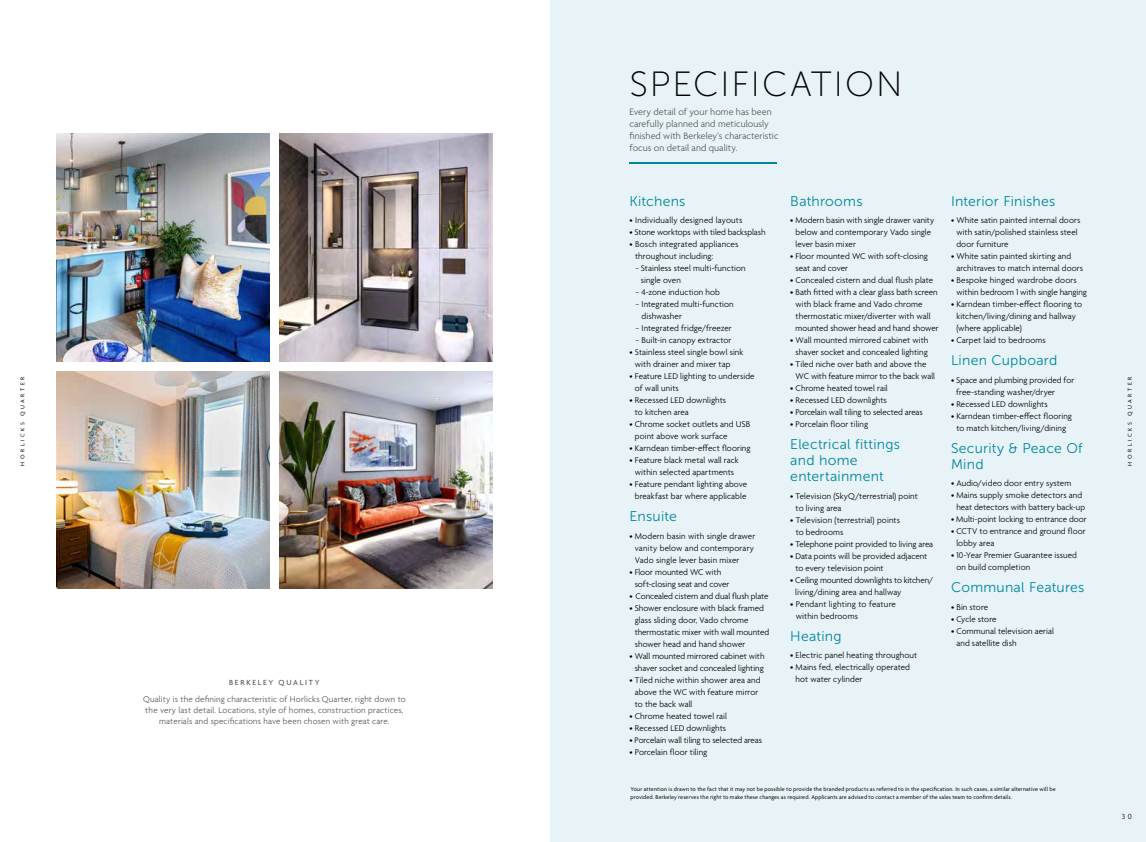
<style>
.page{position:relative;width:1146px;height:842px;background:#fff}
.page>*{position:absolute;margin:0;border:0;box-sizing:border-box;transform-origin:0 0}
.t1{font:35px "Museo Sans 100";letter-spacing:.055em;color:#000}
.t2{font:14px/16px "Museo Sans 300";letter-spacing:.02em;color:#0086a1}
.t3{font:300 10px/12px "Agenda";letter-spacing:.005em;color:#575756}
.t4{font:300 9px/12px "Agenda";letter-spacing:.005em;color:#000}
.t5{font:300 9px/11px "Agenda";letter-spacing:.02em;color:#575756;text-align:center}
.t6{font:500 8px "Agenda";letter-spacing:.22em;color:#575756}
.t7{font:300 8px "Agenda";color:#000}
.t8{font:6px/8px "Agenda";letter-spacing:.02em;color:#000}
.t9{font:6px "Agenda";letter-spacing:.425em;color:#000}
</style>
<div class="page">
<div style="left:550px;top:0;width:595px;height:842px;background:#e7f3f7"></div>
<hr style="left:629px;top:162px;width:148px;height:2px;background:#0086a1">
<img style="left:280px;top:133px;width:212px;height:228px">
<img style="left:57px;top:133px;width:212px;height:228px">
<img style="left:280px;top:371px;width:212px;height:218px">
<img style="left:57px;top:371px;width:212px;height:218px">
<p class="t9" style="left:19px;top:465px;width:90px;rotate:-90deg">HORLICKS QUARTER</p>
<p class="t6" style="left:229px;top:678px;width:92px">BERKELEY QUALITY</p>
<p class="t5" style="left:143px;top:694px;width:264px">Quality is the defining characteristic of Horlicks Quarter, right down to the very last detail. Locations, style of homes, construction practices, materials and specifications have been chosen with great care.</p>
<h1 class="t1" style="left:629px;top:66px;width:274px">SPECIFICATION</h1>
<p class="t3" style="left:629px;top:107px;width:150px">Every detail of your home has been carefully planned and meticulously finished with Berkeley’s characteristic focus on detail and quality.</p>
<h2 class="t2" style="left:629px;top:193px;width:57px">Kitchens</h2>
<p class="t4" style="left:629px;top:215px;width:114px">• Individually designed layouts</p>
<p class="t4" style="left:629px;top:227px;width:137px">• Stone worktops with tiled backsplash</p>
<p class="t4" style="left:635px;top:239px;width:105px;text-indent:-6px">• Bosch integrated appliances throughout including:</p>
<p class="t4" style="left:635px;top:263px;width:112px">- Stainless steel multi-function</p>
<p class="t4" style="left:640px;top:275px;width:42px">single oven</p>
<p class="t4" style="left:635px;top:287px;width:86px">− 4-zone induction hob</p>
<p class="t4" style="left:635px;top:299px;width:100px">− Integrated multi-function</p>
<p class="t4" style="left:641px;top:311px;width:42px">dishwasher</p>
<p class="t4" style="left:635px;top:323px;width:98px">− Integrated fridge/freezer</p>
<p class="t4" style="left:635px;top:335px;width:97px">− Built-in canopy extractor</p>
<p class="t4" style="left:634px;top:347px;width:110px;text-indent:-5px">• Stainless steel single bowl sink with drainer and mixer tap</p>
<p class="t4" style="left:634px;top:371px;width:121px;text-indent:-5px">• Feature LED lighting to underside of wall units</p>
<p class="t4" style="left:634px;top:395px;width:93px;text-indent:-5px">• Recessed LED downlights to kitchen area</p>
<p class="t4" style="left:634px;top:419px;width:117px;text-indent:-5px">• Chrome socket outlets and USB point above work surface</p>
<p class="t4" style="left:629px;top:443px;width:122px">• Karndean timber-effect flooring</p>
<p class="t4" style="left:629px;top:455px;width:111px;text-align:center">• Feature black metal wall rack within selected apartments</p>
<p class="t4" style="left:629px;top:479px;width:119px;text-align:center">• Feature pendant lighting above breakfast bar where applicable</p>
<h2 class="t2" style="left:629px;top:508px;width:49px">Ensuite</h2>
<p class="t4" style="left:634px;top:530px;width:122px;text-indent:-5px">• Modern basin with single drawer vanity below and contemporary<br>Vado single lever basin mixer</p>
<p class="t4" style="left:634px;top:566px;width:96px;text-indent:-5px">• Floor mounted WC with soft-closing seat and cover</p>
<p class="t4" style="left:629px;top:590px;width:140px">• Concealed cistern and dual flush plate</p>
<p class="t4" style="left:634px;top:602px;width:136px;text-indent:-5px">• Shower enclosure with black framed glass sliding door, Vado chrome thermostatic mixer with wall mounted shower head and hand shower</p>
<p class="t4" style="left:629px;top:650px;width:136px;text-align:center">• Wall mounted mirrored cabinet with shaver socket and concealed lighting</p>
<p class="t4" style="left:634px;top:674px;width:127px;text-indent:-5px">• Tiled niche within shower area and above the WC with feature mirror to the back wall</p>
<p class="t4" style="left:629px;top:710px;width:99px">• Chrome heated towel rail</p>
<p class="t4" style="left:629px;top:722px;width:98px">• Recessed LED downlights</p>
<p class="t4" style="left:629px;top:734px;width:134px">• Porcelain wall tiling to selected areas</p>
<p class="t4" style="left:629px;top:746px;width:79px">• Porcelain floor tiling</p>
<h2 class="t2" style="left:790px;top:193px;width:74px">Bathrooms</h2>
<p class="t4" style="left:795px;top:215px;width:140px;text-indent:-5px">• Modern basin with single drawer vanity below and contemporary Vado single lever basin mixer</p>
<p class="t4" style="left:795px;top:251px;width:134px;text-indent:-5px">• Floor mounted WC with soft-closing seat and cover</p>
<p class="t4" style="left:790px;top:275px;width:144px">• Concealed cistern and dual flush plate</p>
<p class="t4" style="left:795px;top:287px;width:145px;text-indent:-5px">• Bath fitted with a clear glass bath screen with black frame and Vado chrome thermostatic mixer/diverter with wall mounted shower head and hand shower</p>
<p class="t4" style="left:790px;top:335px;width:140px;text-align:center">• Wall mounted mirrored cabinet with shaver socket and concealed lighting</p>
<p class="t4" style="left:795px;top:359px;width:141px;text-indent:-5px">• Tiled niche over bath and above the<br>WC with feature mirror to the back wall</p>
<p class="t4" style="left:790px;top:383px;width:99px">• Chrome heated towel rail</p>
<p class="t4" style="left:790px;top:395px;width:98px">• Recessed LED downlights</p>
<p class="t4" style="left:790px;top:407px;width:134px">• Porcelain wall tiling to selected areas</p>
<p class="t4" style="left:790px;top:419px;width:79px">• Porcelain floor tiling</p>
<h2 class="t2" style="left:790px;top:436px;width:111px">Electrical fittings and home entertainment</h2>
<p class="t4" style="left:795px;top:490px;width:124px;text-indent:-5px">• Television (SkyQ/terrestrial) point to living area</p>
<p class="t4" style="left:795px;top:514px;width:106px;text-indent:-6px">• Television (terrestrial) points to bedrooms</p>
<p class="t4" style="left:790px;top:538px;width:144px">• Telephone point provided to living area</p>
<p class="t4" style="left:795px;top:550px;width:133px;text-indent:-5px">• Data points will be provided adjacent to every television point</p>
<p class="t4" style="left:795px;top:574px;width:139px;text-indent:-5px">• Ceiling mounted downlights to kitchen/ living/dining area and hallway</p>
<p class="t4" style="left:795px;top:598px;width:102px;text-indent:-6px">• Pendant lighting to feature within bedrooms</p>
<h2 class="t2" style="left:790px;top:628px;width:53px">Heating</h2>
<p class="t4" style="left:790px;top:650px;width:128px">• Electric panel heating throughout</p>
<p class="t4" style="left:795px;top:662px;width:116px;text-indent:-5px">• Mains fed, electrically operated hot water cylinder</p>
<h2 class="t2" style="left:950px;top:193px;width:106px">Interior Finishes</h2>
<p class="t4" style="left:956px;top:215px;width:125px;text-indent:-5px">• White satin painted internal doors with satin/polished stainless steel door furniture</p>
<p class="t4" style="left:956px;top:251px;width:128px;text-indent:-5px">• White satin painted skirting and architraves to match internal doors</p>
<p class="t4" style="left:956px;top:275px;width:132px;text-indent:-6px">• Bespoke hinged wardrobe doors within bedroom 1 with single hanging</p>
<p class="t4" style="left:956px;top:299px;width:127px;text-indent:-5px">• Karndean timber-effect flooring to kitchen/living/dining and hallway (where applicable)</p>
<p class="t4" style="left:950px;top:335px;width:96px">• Carpet laid to bedrooms</p>
<h2 class="t2" style="left:950px;top:352px;width:108px">Linen Cupboard</h2>
<p class="t4" style="left:956px;top:374px;width:119px;text-indent:-5px">• Space and plumbing provided for free-standing washer/dryer</p>
<p class="t4" style="left:950px;top:398px;width:98px">• Recessed LED downlights</p>
<p class="t4" style="left:950px;top:410px;width:122px;text-align:center">• Karndean timber-effect flooring to match kitchen/living/dining</p>
<h2 class="t2" style="left:950px;top:440px;width:133px">Security &amp; Peace Of<br>Mind</h2>
<p class="t4" style="left:950px;top:478px;width:122px">• Audio/video door entry system</p>
<p class="t4" style="left:950px;top:490px;width:136px;text-align:center">• Mains supply smoke detectors and heat detectors with battery back-up</p>
<p class="t4" style="left:950px;top:514px;width:137px">• Multi-point locking to entrance door</p>
<p class="t4" style="left:956px;top:526px;width:131px;text-indent:-5px">• CCTV to entrance and ground floor lobby area</p>
<p class="t4" style="left:956px;top:550px;width:122px;text-indent:-5px">• 10-Year Premier Guarantee issued on build completion</p>
<h2 class="t2" style="left:950px;top:579px;width:135px">Communal Features</h2>
<p class="t4" style="left:950px;top:601px;width:39px">• Bin store</p>
<p class="t4" style="left:950px;top:613px;width:47px">• Cycle store</p>
<p class="t4" style="left:956px;top:625px;width:99px;text-indent:-5px">• Communal television aerial and satellite dish</p>
<p class="t8" style="left:630px;top:786px;width:427px">Your attention is drawn to the fact that it may not be possible to provide the branded products as referred to in the specification. In such cases, a similar alternative will be provided. Berkeley reserves the right to make these changes as required. Applicants are advised to contact a member of the sales team to confirm details.</p>
<p class="t9" style="left:1126px;top:465px;width:90px;rotate:-90deg">HORLICKS QUARTER</p>
<p class="t7" style="left:1121px;top:812px;width:12px">3 0</p>
</div>
